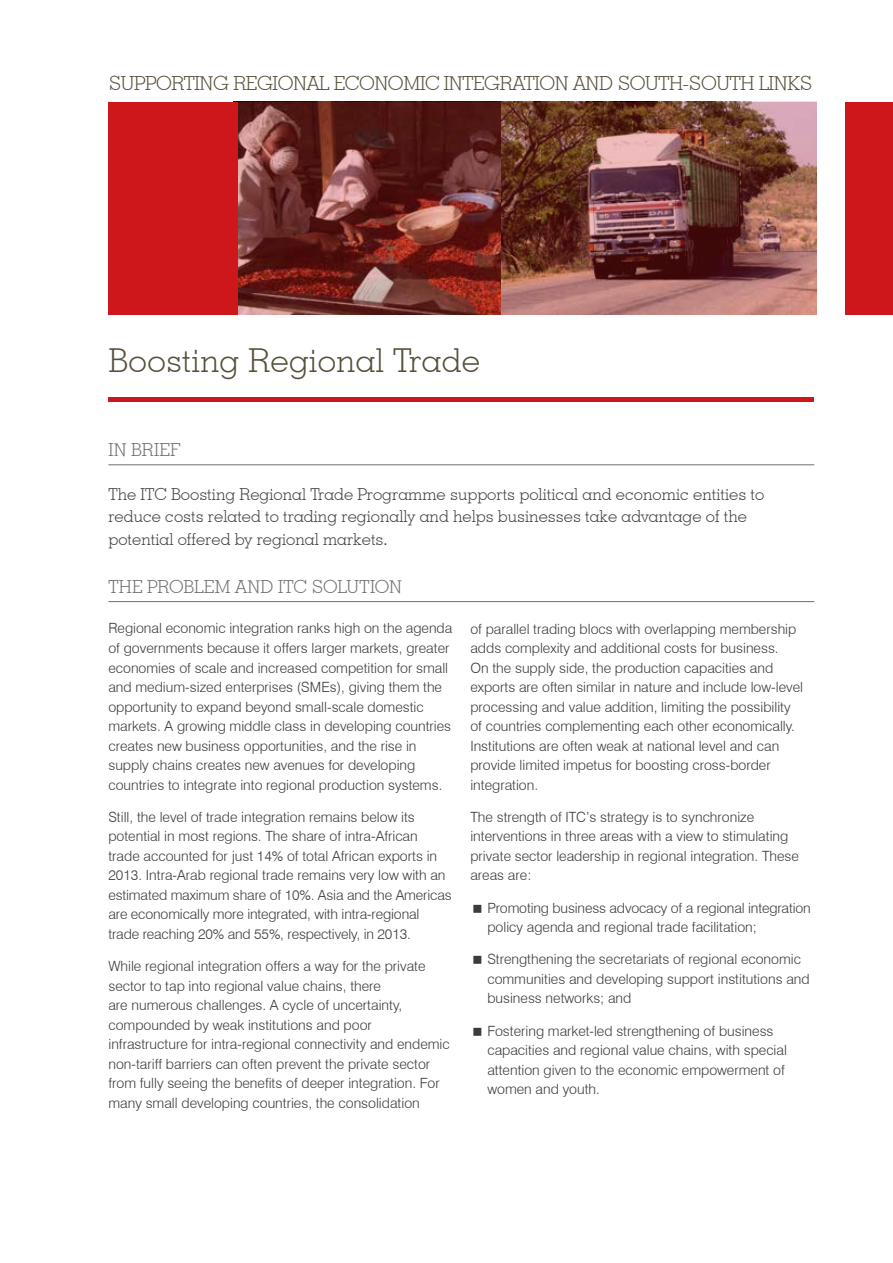
<style>
.page{position:relative;width:893px;height:1263px;background:#fff}
.page>*{position:absolute;margin:0;border:0;box-sizing:border-box;transform-origin:0 0}
.t1{font:300 33px "Geometric Slab 703 BT";letter-spacing:.01em;color:#564f3a}
.t2{font:300 19.5px "Geometric Slab 703 BT";letter-spacing:-.02em;color:#564f3a}
.t3{font:300 18px "Geometric Slab 703 BT";letter-spacing:.005em;color:#706f6f}
.t4{font:300 16.5px/22.5px "Geometric Slab 703 BT";color:#3c3c3b}
.t5{font:300 14.1px/19.5px "Swiss 721 BT";color:#3c3c3b}
</style>
<div class="page">
<hr style="left:108px;top:398px;width:706px;height:4px;background:#cd171a">
<div style="left:108px;top:102px;width:130px;height:213px;background:#cd171a"></div>
<hr style="left:108px;top:464px;width:706px;height:1px;background:#706f6f">
<hr style="left:108px;top:601px;width:706px;height:1px;background:#706f6f">
<img style="left:238px;top:102px;width:578px;height:213px">
<div style="left:845px;top:102px;width:48px;height:213px;background:#cd171a"></div>
<h2 class="t2" style="left:108px;top:72px;width:705px">SUPPORTING REGIONAL ECONOMIC INTEGRATION AND SOUTH-SOUTH LINKS</h2>
<h1 class="t1" style="left:108px;top:340px;width:373px">Boosting Regional Trade</h1>
<p class="t3" style="left:108px;top:439px;width:73px">IN BRIEF</p>
<p class="t4" style="left:108px;top:482px;width:657px">The ITC Boosting Regional Trade Programme supports political and economic entities to reduce costs related to trading regionally and helps businesses take advantage of the potential offered by regional markets.</p>
<p class="t3" style="left:108px;top:575px;width:295px">THE PROBLEM AND ITC SOLUTION</p>
<p class="t5" style="left:108px;top:619px;width:345px">Regional economic integration ranks high on the agenda of governments because it offers larger markets, greater economies of scale and increased competition for small and medium-sized enterprises (SMEs), giving them the opportunity to expand beyond small-scale domestic markets. A growing middle class in developing countries creates new business opportunities, and the rise in supply chains creates new avenues for developing countries to integrate into regional production systems.</p>
<p class="t5" style="left:108px;top:807px;width:345px">Still, the level of trade integration remains below its potential in most regions. The share of intra-African trade accounted for just 14% of total African exports in 2013. Intra-Arab regional trade remains very low with an estimated maximum share of 10%. Asia and the Americas are economically more integrated, with intra-regional trade reaching 20% and 55%, respectively, in 2013.</p>
<p class="t5" style="left:108px;top:956px;width:343px">While regional integration offers a way for the private sector to tap into regional value chains, there<br>are numerous challenges. A cycle of uncertainty, compounded by weak institutions and poor infrastructure for intra-regional connectivity and endemic non-tariff barriers can often prevent the private sector from fully seeing the benefits of deeper integration. For many small developing countries, the consolidation</p>
<p class="t5" style="left:470px;top:619px;width:334px">of parallel trading blocs with overlapping membership adds complexity and additional costs for business.<br>On the supply side, the production capacities and exports are often similar in nature and include low-level processing and value addition, limiting the possibility of countries complementing each other economically.<br>Institutions are often weak at national level and can provide limited impetus for boosting cross-border integration.</p>
<p class="t5" style="left:470px;top:807px;width:330px">The strength of ITC’s strategy is to synchronize interventions in three areas with a view to stimulating private sector leadership in regional integration. These areas are:</p>
<p class="t5" style="left:487px;top:898px;width:325px">Promoting business advocacy of a regional integration policy agenda and regional trade facilitation;</p>
<p class="t5" style="left:487px;top:949px;width:324px">Strengthening the secretariats of regional economic communities and developing support institutions and business networks; and</p>
<p class="t5" style="left:487px;top:1021px;width:301px">Fostering market-led strengthening of business capacities and regional value chains, with special attention given to the economic empowerment of women and youth.</p>
</div>
